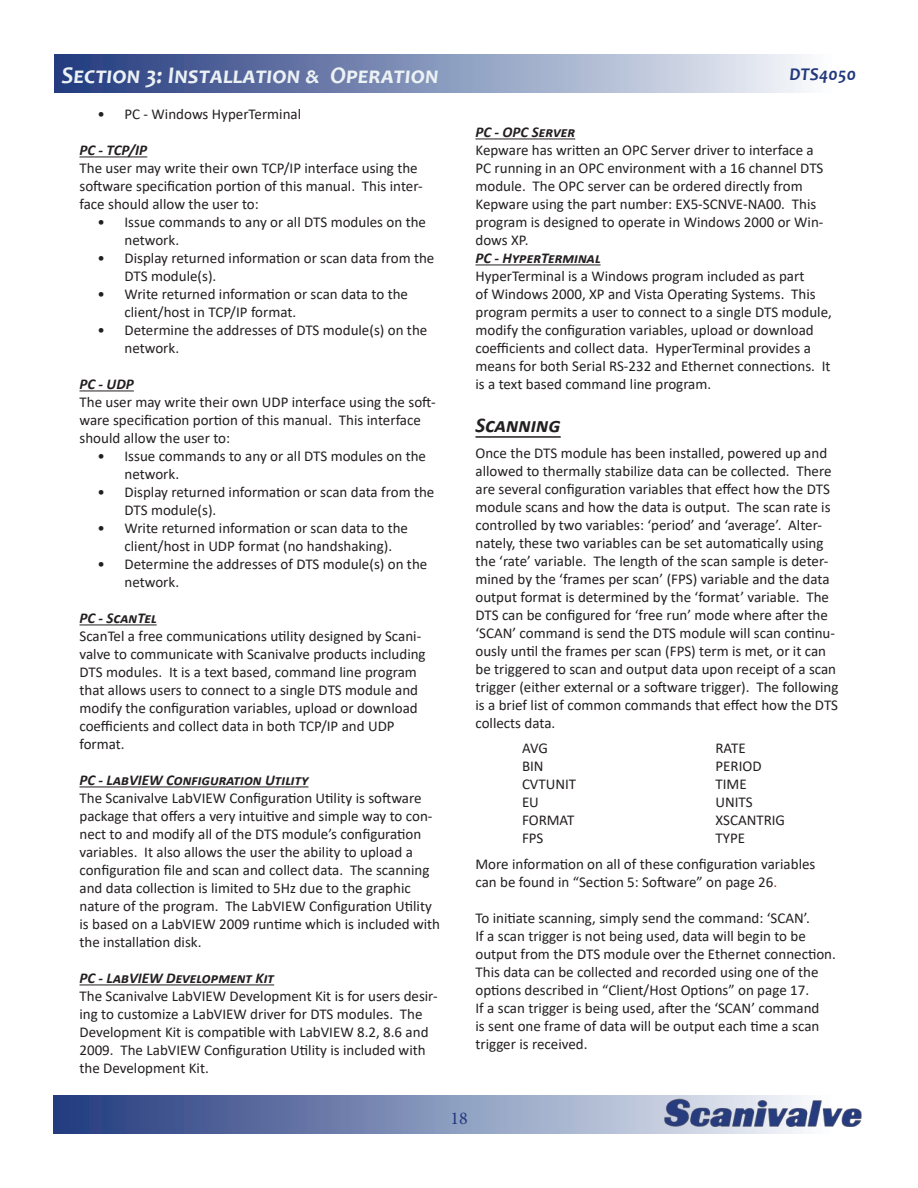
<style>
.page{position:relative;width:918px;height:1188px;background:#fff}
.page>*{position:absolute;margin:0;border:0;box-sizing:border-box;transform-origin:0 0}
.t1{font:italic 700 24px "Candara";color:#ecf1f4}
.Sub_Heading_1{font:italic 700 21px "Calibri";color:#231f20}
.t2{font:italic 700 18px "Candara";color:#22387d}
.t3{font:18px "Minion Pro";color:#22387d}
.t4{font:15px/18px "Calibri";color:#231f20}
.Sub_Heading_2{font:italic 700 15px "Calibri";color:#231f20}
.s1{color:#d1232a}
</style>
<div class="page">
<svg style="left:53px;top:1095px;width:610px;height:39px;background:#7283ae"></svg>
<div style="left:54px;top:54px;width:810px;height:39px;background:linear-gradient(to right,#1f387d,#fff)"></div>
<img style="left:663px;top:1095px;width:199px;height:39px">
<hr style="left:80px;top:156px;width:67px;height:1px;background:#231f20">
<hr style="left:80px;top:390px;width:54px;height:1px;background:#231f20">
<hr style="left:80px;top:624px;width:77px;height:1px;background:#231f20">
<hr style="left:80px;top:786px;width:228px;height:1px;background:#231f20">
<hr style="left:80px;top:984px;width:194px;height:1px;background:#231f20">
<hr style="left:476px;top:138px;width:99px;height:1px;background:#231f20">
<hr style="left:476px;top:264px;width:125px;height:1px;background:#231f20">
<hr style="left:476px;top:436px;width:85px;height:2px;background:#231f20">
<h1 class="t1" style="left:62px;top:60px;width:379px">Section 3: Installation &amp; Operation</h1>
<p class="t2" style="left:790px;top:63px;width:68px">DTS4050</p>
<p class="t4" style="left:98px;top:105px;width:205px">• PC - Windows HyperTerminal</p>
<p class="Sub_Heading_2" style="left:80px;top:140px;width:69px">PC - TCP/IP</p>
<p class="t4" style="left:80px;top:159px;width:345px">The user may write their own TCP/IP interface using the software specification portion of this manual. This inter&shy;face should allow the user to:</p>
<p class="t4" style="left:124px;top:213px;width:303px;text-indent:-27px">• Issue commands to any or all DTS modules on the network.</p>
<p class="t4" style="left:124px;top:249px;width:311px;text-indent:-27px">• Display returned information or scan data from the<br>DTS module(s).</p>
<p class="t4" style="left:124px;top:285px;width:285px;text-indent:-27px">• Write returned information or scan data to the client/host in TCP/IP format.</p>
<p class="t4" style="left:124px;top:321px;width:304px;text-indent:-27px">• Determine the addresses of DTS module(s) on the network.</p>
<p class="Sub_Heading_2" style="left:80px;top:374px;width:56px">PC - UDP</p>
<p class="t4" style="left:80px;top:393px;width:358px">The user may write their own UDP interface using the soft&shy;ware specification portion of this manual. This interface should allow the user to:</p>
<p class="t4" style="left:124px;top:447px;width:303px;text-indent:-27px">• Issue commands to any or all DTS modules on the network.</p>
<p class="t4" style="left:124px;top:483px;width:311px;text-indent:-27px">• Display returned information or scan data from the<br>DTS module(s).</p>
<p class="t4" style="left:124px;top:519px;width:285px;text-indent:-27px">• Write returned information or scan data to the client/host in UDP format (no handshaking).</p>
<p class="t4" style="left:124px;top:555px;width:304px;text-indent:-27px">• Determine the addresses of DTS module(s) on the network.</p>
<p class="Sub_Heading_2" style="left:80px;top:608px;width:79px">PC - ScanTel</p>
<p class="t4" style="left:80px;top:627px;width:348px">ScanTel a free communications utility designed by Scani&shy;valve to communicate with Scanivalve products including DTS modules. It is a text based, command line program that allows users to connect to a single DTS module and modify the configuration variables, upload or download coefficients and collect data in both TCP/IP and UDP format.</p>
<p class="Sub_Heading_2" style="left:80px;top:770px;width:230px">PC - LabVIEW Configuration Utility</p>
<p class="t4" style="left:80px;top:789px;width:362px">The Scanivalve LabVIEW Configuration Utility is software package that offers a very intuitive and simple way to con&shy;nect to and modify all of the DTS module’s configuration variables. It also allows the user the ability to upload a configuration file and scan and collect data. The scanning and data collection is limited to 5Hz due to the graphic nature of the program. The LabVIEW Configuration Utility is based on a LabVIEW 2009 runtime which is included with the installation disk.</p>
<p class="Sub_Heading_2" style="left:80px;top:968px;width:196px">PC - LabVIEW Development Kit</p>
<p class="t4" style="left:80px;top:987px;width:360px">The Scanivalve LabVIEW Development Kit is for users desir&shy;ing to customize a LabVIEW driver for DTS modules. The Development Kit is compatible with LabVIEW 8.2, 8.6 and 2009. The LabVIEW Configuration Utility is included with the Development Kit.</p>
<p class="Sub_Heading_2" style="left:476px;top:122px;width:101px">PC - OPC Server</p>
<p class="t4" style="left:476px;top:141px;width:350px">Kepware has written an OPC Server driver to interface a PC running in an OPC environment with a 16 channel DTS module. The OPC server can be ordered directly from Kepware using the part number: EX5-SCNVE-NA00. This program is designed to operate in Windows 2000 or Win&shy;dows XP.</p>
<p class="Sub_Heading_2" style="left:476px;top:248px;width:127px">PC - HyperTerminal</p>
<p class="t4" style="left:476px;top:267px;width:358px">HyperTerminal is a Windows program included as part<br>of Windows 2000, XP and Vista Operating Systems. This program permits a user to connect to a single DTS module, modify the configuration variables, upload or download coefficients and collect data. HyperTerminal provides a means for both Serial RS-232 and Ethernet connections. It is a text based command line program.</p>
<p class="Sub_Heading_1" style="left:476px;top:411px;width:87px">Scanning</p>
<p class="t4" style="left:476px;top:444px;width:364px">Once the DTS module has been installed, powered up and allowed to thermally stabilize data can be collected. There are several configuration variables that effect how the DTS module scans and how the data is output. The scan rate is controlled by two variables: ‘period’ and ‘average’. Alter&shy;nately, these two variables can be set automatically using the ‘rate’ variable. The length of the scan sample is deter&shy;mined by the ‘frames per scan’ (FPS) variable and the data output format is determined by the ‘format’ variable. The DTS can be configured for ‘free run’ mode where after the ‘SCAN’ command is send the DTS module will scan continu&shy;ously until the frames per scan (FPS) term is met, or it can be triggered to scan and output data upon receipt of a scan trigger (either external or a software trigger). The following is a brief list of common commands that effect how the DTS collects data.</p>
<p class="t4" style="left:522px;top:739px;width:27px">AVG</p>
<p class="t4" style="left:522px;top:757px;width:23px">BIN</p>
<p class="t4" style="left:522px;top:775px;width:56px">CVTUNIT</p>
<p class="t4" style="left:522px;top:793px;width:18px">EU</p>
<p class="t4" style="left:522px;top:811px;width:54px">FORMAT</p>
<p class="t4" style="left:522px;top:829px;width:23px">FPS</p>
<p class="t4" style="left:716px;top:739px;width:32px">RATE</p>
<p class="t4" style="left:716px;top:757px;width:48px">PERIOD</p>
<p class="t4" style="left:716px;top:775px;width:33px">TIME</p>
<p class="t4" style="left:716px;top:793px;width:39px">UNITS</p>
<p class="t4" style="left:716px;top:811px;width:71px">XSCANTRIG</p>
<p class="t4" style="left:716px;top:829px;width:31px">TYPE</p>
<p class="t4" style="left:476px;top:855px;width:341px">More information on all of these configuration variables can be found in “Section 5: Software” on page 26<span class="s1">.</span></p>
<p class="t4" style="left:476px;top:909px;width:362px">To initiate scanning, simply send the command: ‘SCAN’.<br>If a scan trigger is not being used, data will begin to be output from the DTS module over the Ethernet connection.<br>This data can be collected and recorded using one of the options described in “Client/Host Options” on page 17.<br>If a scan trigger is being used, after the ‘SCAN’ command<br>is sent one frame of data will be output each time a scan trigger is received.</p>
<p class="t3" style="left:450px;top:1106px;width:19px">18</p>
</div>
